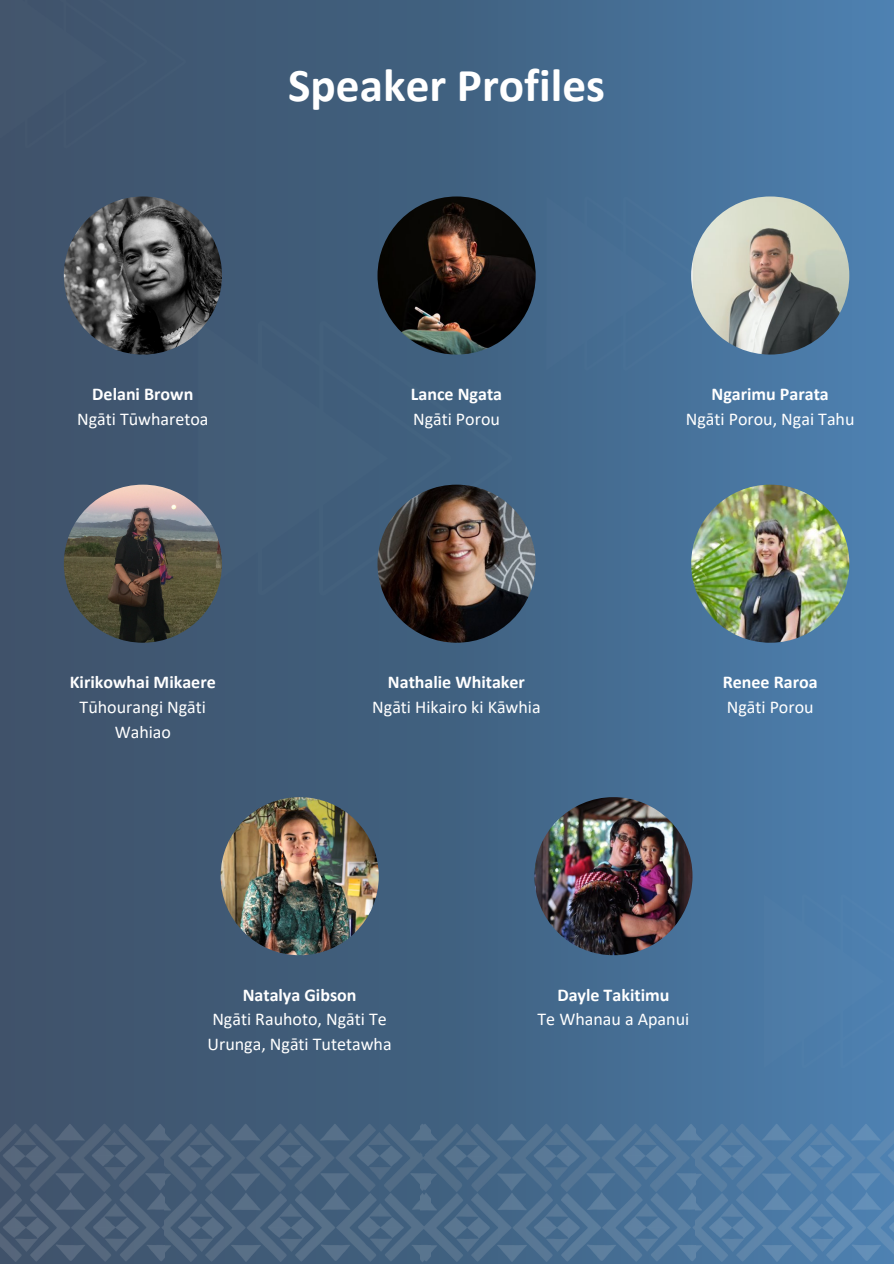
<style>
.page{position:relative;width:894px;height:1264px;background:#fff}
.page>*{position:absolute;margin:0;border:0;box-sizing:border-box;transform-origin:0 0}
.t1{font:700 47.25px "Calibri";color:#fff}
.t2{font:18px/24.8px "Calibri";color:#fff}
.t3{font:700 18px "Calibri";color:#fff}
</style>
<div class="page">
<div style="left:0;top:0;width:893px;height:1263px;background:linear-gradient(to right,#3d4d63,#4a7dab)"></div>
<img style="left:64px;top:196px;width:158px;height:158px;border-radius:50%">
<img style="left:377px;top:196px;width:158px;height:158px;border-radius:50%">
<img style="left:691px;top:196px;width:158px;height:158px;border-radius:50%">
<img style="left:64px;top:484px;width:158px;height:158px;border-radius:50%">
<img style="left:377px;top:484px;width:158px;height:158px;border-radius:50%">
<img style="left:0;top:1119px;width:420px;height:143px">
<img style="left:420px;top:1119px;width:473px;height:143px">
<svg style="left:198px;top:321px;width:60px;height:274px;background:#475d73"></svg>
<div style="left:258px;top:321px;width:61px;height:274px;background:#435e79"></div>
<svg style="left:319px;top:321px;width:193px;height:274px;background:#45576a"></svg>
<svg style="left:546px;top:196px;width:199px;height:174px;background:#5e809d"></svg>
<img style="left:691px;top:484px;width:158px;height:158px;border-radius:50%">
<img style="left:220px;top:797px;width:158px;height:158px;border-radius:50%">
<img style="left:534px;top:797px;width:158px;height:158px;border-radius:50%">
<div style="left:763px;top:894px;width:130px;height:174px;background:#4d7eab"></div>
<div style="left:0;top:0;width:186px;height:148px;background:#40566f"></div>
<p class="t1" style="left:288px;top:65px;width:318px">Speaker Profiles</p>
<p class="t3" style="left:92px;top:386px;width:102px">Delani Brown</p>
<p class="t2" style="left:77px;top:407px;width:133px">Ngāti Tūwharetoa</p>
<p class="t3" style="left:70px;top:674px;width:147px">Kirikowhai Mikaere</p>
<p class="t2" style="left:79px;top:696px;width:128px;text-align:center">Tūhourangi Ngāti<br>Wahiao</p>
<p class="t3" style="left:411px;top:386px;width:93px">Lance Ngata</p>
<p class="t2" style="left:413px;top:407px;width:88px">Ngāti Porou</p>
<p class="t3" style="left:388px;top:674px;width:138px">Nathalie Whitaker</p>
<p class="t2" style="left:372px;top:696px;width:170px">Ngāti Hikairo ki Kāwhia</p>
<p class="t3" style="left:711px;top:386px;width:119px">Ngarimu Parata</p>
<p class="t2" style="left:685px;top:407px;width:170px">Ngāti Porou, Ngai Tahu</p>
<p class="t3" style="left:722px;top:674px;width:96px">Renee Raroa</p>
<p class="t2" style="left:726px;top:696px;width:88px">Ngāti Porou</p>
<p class="t3" style="left:243px;top:987px;width:115px">Natalya Gibson</p>
<p class="t2" style="left:207px;top:1008px;width:185px">Ngāti Rauhoto, Ngāti Te<br>Urunga, Ngāti Tutetawha</p>
<p class="t3" style="left:557px;top:987px;width:113px">Dayle Takitimu</p>
<p class="t2" style="left:537px;top:1008px;width:153px">Te Whanau a Apanui</p>
</div>
